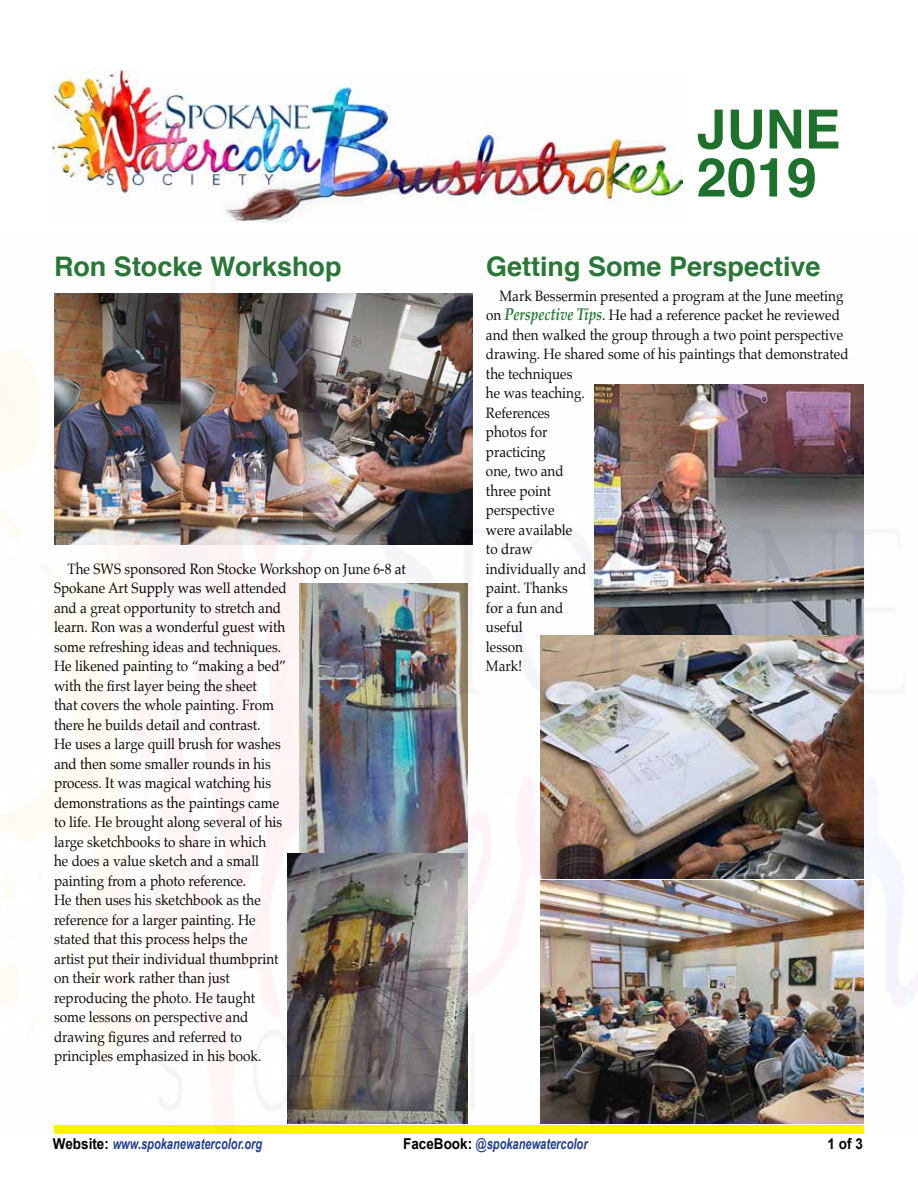
<style>
.page{position:relative;width:918px;height:1188px;background:#fff}
.page>*{position:absolute;margin:0;border:0;box-sizing:border-box;transform-origin:0 0}
.t1{font:700 54px/48px "Helvetica";color:#1e712d}
.t2{font:700 27px "Helvetica";color:#1e712d}
.t3{font:15px/19.5px "Palatino";color:#000;scale:.9 1}
.t4{font:italic 700 15px "Arial Narrow";color:#25408f;scale:.9 1}
.t5{font:700 15px "Arial";color:#000;scale:.9 1}
.s1{font-weight:700;font-style:italic;font-size:17.25px;color:#1e712d}
.s2{font-family:"Arial";font-style:normal;color:#000}
</style>
<div class="page">
<img style="left:0;top:273px;width:918px;height:861px">
<img style="left:53px;top:70px;width:630px;height:152px">
<h2 class="t2" style="left:54px;top:245px;width:289px">Ron Stocke Workshop</h2>
<p class="t3" style="left:54px;top:559px;width:393px;text-indent:14px">The SWS sponsored Ron Stocke Workshop on June 6-8 at Spokane Art Supply was well attended<br>and a great opportunity to stretch and<br>learn. Ron was a wonderful guest with<br>some refreshing ideas and techniques.<br>He likened painting to “making a bed”<br>with the first layer being the sheet<br>that covers the whole painting. From<br>there he builds detail and contrast.<br>He uses a large quill brush for washes<br>and then some smaller rounds in his<br>process. It was magical watching his<br>demonstrations as the paintings came<br>to life. He brought along several of his<br>large sketchbooks to share in which<br>he does a value sketch and a small<br>painting from a photo reference.<br>He then uses his sketchbook as the<br>reference for a larger painting. He<br>stated that this process helps the<br>artist put their individual thumbprint<br>on their work rather than just<br>reproducing the photo. He taught<br>some lessons on perspective and<br>drawing figures and referred to<br>principles emphasized in his book.</p>
<h1 class="t1" style="left:697px;top:106px;width:146px">JUNE<br>2019</h1>
<h2 class="t2" style="left:486px;top:245px;width:336px">Getting Some Perspective</h2>
<p class="t3" style="left:486px;top:286px;width:404px;text-indent:14px">Mark Bessermin presented a program at the June meeting on <span class="s1">Perspective Tips</span>. He had a reference packet he reviewed and then walked the group through a two point perspective drawing. He shared some of his paintings that demonstrated the techniques<br>he was teaching.<br>References<br>photos for<br>practicing<br>one, two and<br>three point<br>perspective<br>were available<br>to draw<br>individually and<br>paint. Thanks<br>for a fun and<br>useful<br>lesson<br>Mark!</p>
<p class="t4" style="left:53px;top:1132px;width:234px"><span class="s2">Website:</span> www.spokanewatercolor.org</p>
<p class="t4" style="left:403px;top:1132px;width:206px"><span class="s2">FaceBook:</span> @spokanewatercolor</p>
<p class="t5" style="left:828px;top:1134px;width:41px">1 of 3</p>
</div>
